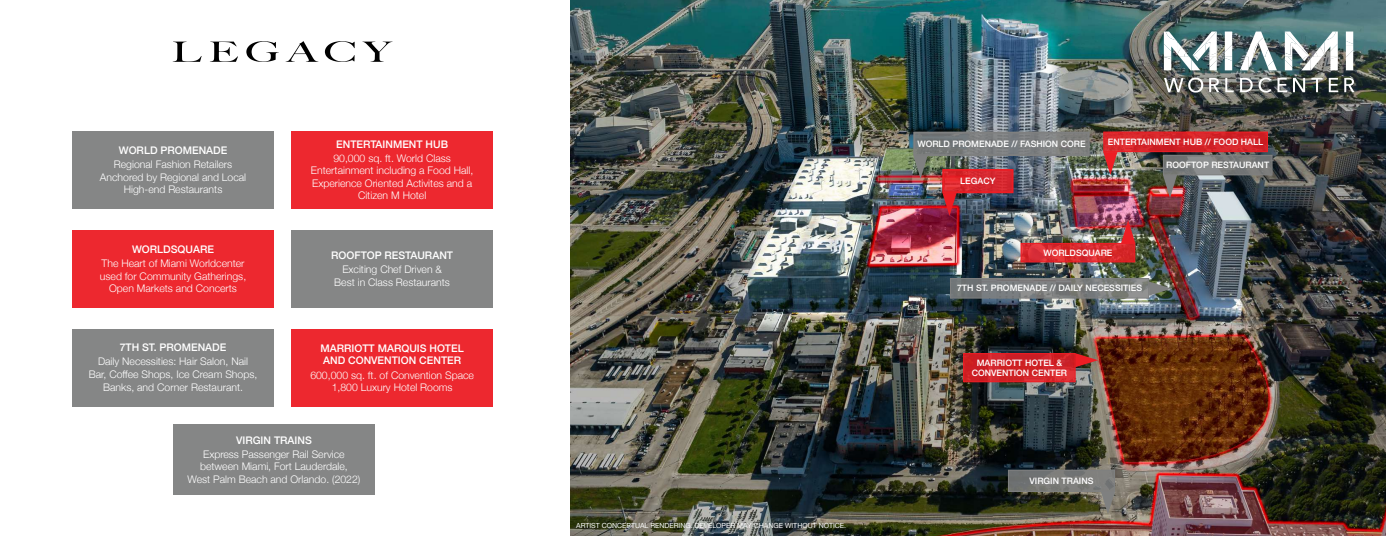
<style>
.page{position:relative;width:1386px;height:536px;background:#fff}
.page>*{position:absolute;margin:0;border:0;box-sizing:border-box;transform-origin:0 0}
.t1{font:300 10.5px/12.6px "Helvetica Neue";color:#fff;text-align:center}
.t2{font:500 10.5px/12.6px "Helvetica Neue";color:#fff}
.t3{font:500 8.84px/10.6px "Helvetica Neue";color:#fff;text-align:center}
.t4{font:7px "Helvetica Neue";color:#fff}
</style>
<div class="page">
<img style="left:570px;top:0;width:816px;height:536px">
<svg style="left:1164px;top:77px;width:39px;height:16px"></svg>
<svg style="left:1209px;top:78px;width:10px;height:14px"></svg>
<svg style="left:1225px;top:78px;width:9px;height:14px"></svg>
<svg style="left:1240px;top:78px;width:13px;height:14px"></svg>
<svg style="left:1259px;top:77px;width:13px;height:16px"></svg>
<svg style="left:1278px;top:78px;width:9px;height:14px"></svg>
<svg style="left:1293px;top:78px;width:12px;height:14px"></svg>
<svg style="left:1311px;top:78px;width:12px;height:14px"></svg>
<svg style="left:1329px;top:78px;width:9px;height:14px"></svg>
<svg style="left:1344px;top:78px;width:11px;height:14px"></svg>
<svg style="left:1164px;top:32px;width:53px;height:38px"></svg>
<svg style="left:1225px;top:32px;width:7px;height:38px"></svg>
<svg style="left:1240px;top:32px;width:37px;height:38px"></svg>
<svg style="left:1346px;top:32px;width:7px;height:38px"></svg>
<svg style="left:1285px;top:32px;width:53px;height:38px"></svg>
<div style="left:914px;top:132px;width:175px;height:24px;background:#7f8080"></div>
<svg style="left:913px;top:156px;width:15px;height:23px"></svg>
<svg style="left:945px;top:172px;width:65px;height:18px"></svg>
<svg style="left:942px;top:193px;width:15px;height:23px"></svg>
<div style="left:942px;top:169px;width:71px;height:24px;border:2px solid #ed1d24"></div>
<div style="left:1104px;top:132px;width:163px;height:20px;background:#d62529"></div>
<div style="left:1103px;top:131px;width:165px;height:21px;border:1px solid #ed1d24"></div>
<svg style="left:1103px;top:152px;width:14px;height:23px"></svg>
<svg style="left:1165px;top:157px;width:106px;height:16px;background:#7c7d7d"></svg>
<div style="left:1163px;top:155px;width:110px;height:20px;border:1px solid #7f8080"></div>
<svg style="left:1163px;top:175px;width:14px;height:23px"></svg>
<svg style="left:952px;top:280px;width:195px;height:16px;background:#7a7d7d"></svg>
<div style="left:950px;top:278px;width:199px;height:20px;border:1px solid #7f8080"></div>
<svg style="left:1149px;top:281px;width:23px;height:14px"></svg>
<svg style="left:1023px;top:245px;width:110px;height:15px;background:#da2b2f"></svg>
<svg style="left:1121px;top:220px;width:14px;height:23px"></svg>
<div style="left:1021px;top:243px;width:114px;height:19px;border:1px solid #ed1d24"></div>
<div style="left:964px;top:353px;width:111px;height:28px;background:linear-gradient(to right,#cc1e24,#d5282d)"></div>
<svg style="left:1076px;top:353px;width:22px;height:14px"></svg>
<div style="left:963px;top:353px;width:113px;height:29px;border:1px solid #ed1d24"></div>
<div style="left:1008px;top:470px;width:107px;height:21px;background:linear-gradient(to right,#6f7170,#81817e)"></div>
<svg style="left:1101px;top:491px;width:14px;height:23px"></svg>
<div style="left:1008px;top:469px;width:107px;height:22px;border:1px solid #7f8080"></div>
<div style="left:72px;top:131px;width:202px;height:77px;background:#7f8080"></div>
<div style="left:291px;top:131px;width:202px;height:77px;background:#ed282f"></div>
<div style="left:291px;top:230px;width:202px;height:77px;background:#7f8080"></div>
<div style="left:72px;top:230px;width:202px;height:77px;background:#ed282f"></div>
<div style="left:72px;top:329px;width:202px;height:77px;background:#7f8080"></div>
<div style="left:291px;top:329px;width:202px;height:77px;background:#ed282f"></div>
<div style="left:173px;top:424px;width:202px;height:70px;background:#7f8080"></div>
<svg style="left:173px;top:42px;width:29px;height:20px"></svg>
<svg style="left:210px;top:42px;width:28px;height:20px"></svg>
<svg style="left:246px;top:41px;width:33px;height:21px"></svg>
<svg style="left:286px;top:41px;width:32px;height:21px"></svg>
<svg style="left:325px;top:41px;width:30px;height:21px"></svg>
<svg style="left:363px;top:42px;width:28px;height:20px"></svg>
<p class="t2" style="left:119px;top:143px;width:110px">WORLD PROMENADE</p>
<p class="t1" style="left:100px;top:157px;width:148px">Regional Fashion Retailers<br>Anchored by Regional and Local<br>High-end Restaurants</p>
<p class="t2" style="left:132px;top:242px;width:83px">WORLDSQUARE</p>
<p class="t1" style="left:100px;top:256px;width:148px">The Heart of Miami Worldcenter used for Community Gatherings,<br>Open Markets and Concerts</p>
<p class="t2" style="left:120px;top:340px;width:108px">7TH ST. PROMENADE</p>
<p class="t1" style="left:89px;top:354px;width:170px">Daily Necessities: Hair Salon, Nail<br>Bar, Coffee Shops, Ice Cream Shops,<br>Banks, and Corner Restaurant.</p>
<p class="t2" style="left:336px;top:137px;width:113px">ENTERTAINMENT HUB</p>
<p class="t1" style="left:311px;top:151px;width:164px">90,000 sq. ft. World Class<br>Entertainment including a Food Hall,<br>Experience Oriented Activites and a<br>Citizen M Hotel</p>
<p class="t2" style="left:331px;top:248px;width:123px">ROOFTOP RESTAURANT</p>
<p class="t1" style="left:334px;top:262px;width:117px">Exciting Chef Driven &amp;<br>Best in Class Restaurants</p>
<p class="t2" style="left:321px;top:341px;width:145px">MARRIOTT MARQUIS HOTEL<br>AND CONVENTION CENTER</p>
<p class="t1" style="left:310px;top:367px;width:165px">600,000 sq. ft. of Convention Space<br>1,800 Luxury Hotel Rooms</p>
<p class="t2" style="left:236px;top:432px;width:77px">VIRGIN TRAINS</p>
<p class="t1" style="left:187px;top:447px;width:175px">Express Passenger Rail Service between Miami, Fort Lauderdale,<br>West Palm Beach and Orlando. (2022)</p>
<p class="t4" style="left:576px;top:520px;width:272px">ARTIST CONCEPTUAL RENDERING. DEVELOPER MAY CHANGE WITHOUT NOTICE.</p>
<p class="t3" style="left:917px;top:138px;width:170px">WORLD PROMENADE // FASHION CORE</p>
<p class="t3" style="left:960px;top:175px;width:37px">LEGACY</p>
<p class="t3" style="left:1108px;top:136px;width:157px">ENTERTAINMENT HUB // FOOD HALL</p>
<p class="t3" style="left:1166px;top:159px;width:105px">ROOFTOP RESTAURANT</p>
<p class="t3" style="left:1043px;top:246px;width:71px">WORLDSQUARE</p>
<p class="t3" style="left:957px;top:282px;width:187px">7TH ST. PROMENADE // DAILY NECESSITIES</p>
<p class="t3" style="left:972px;top:356px;width:97px">MARRIOTT HOTEL &amp;<br>CONVENTION CENTER</p>
<p class="t3" style="left:1030px;top:474px;width:65px">VIRGIN TRAINS</p>
</div>
